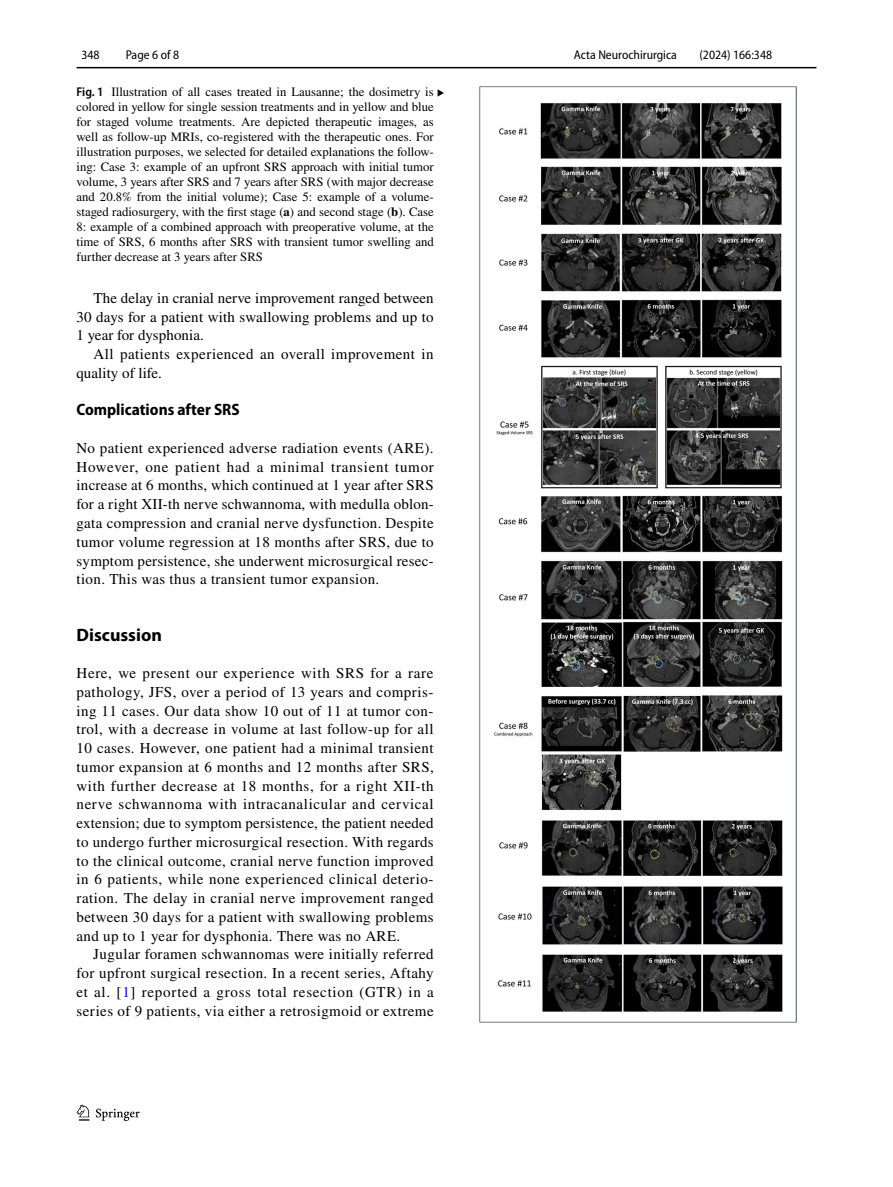
<style>
.page{position:relative;width:893px;height:1187px;background:#fff}
.page>*{position:absolute;margin:0;border:0;box-sizing:border-box;transform-origin:0 0}
.t1{font:700 18px "Myriad Pro";color:#000}
.t2{font:700 semi-condensed 16.5px "Myriad Pro";color:#000}
.t3{font:15px/18.8px "STIX";letter-spacing:.025em;color:#000;text-align:justify}
.t4{font:12.75px/15px "STIX";color:#000}
.t5{font:semi-condensed 12.75px "Myriad Pro";color:#000}
.s1{font-family:"Myriad Pro";font-weight:600;font-stretch:semi-condensed}
.s2{font-family:"STIX Math";font-size:12px}
.s3{font-weight:700}
.s4{color:#00f}
</style>
<div class="page">
<hr style="left:77px;top:67px;width:739px;height:1px;background:#000">
<svg style="left:77px;top:1104px;width:12px;height:16px"></svg>
<svg style="left:96px;top:1108px;width:44px;height:12px"></svg>
<img style="left:479px;top:87px;width:317px;height:935px">
<p class="t5" style="left:82px;top:48px;width:20px">348</p>
<p class="t5" style="left:126px;top:48px;width:55px">Page 6 of 8</p>
<p class="t5" style="left:574px;top:48px;width:105px">Acta Neurochirurgica</p>
<p class="t5" style="left:699px;top:48px;width:74px">(2024) 166:348</p>
<p class="t4" style="left:77px;top:85px;width:370px"><span class="s1">Fig. 1</span> Illustration of all cases treated in Lausanne; the dosimetry is <span class="s2">▸ </span>colored in yellow for single session treatments and in yellow and blue for staged volume treatments. Are depicted therapeutic images, as well as follow-up MRIs, co-registered with the therapeutic ones. For illustration purposes, we selected for detailed explanations the follow&shy;ing: Case 3: example of an upfront SRS approach with initial tumor volume, 3 years after SRS and 7 years after SRS (with major decrease and 20.8% from the initial volume); Case 5: example of a volume&shy;staged radiosurgery, with the first stage (<span class="s3">a</span>) and second stage (<span class="s3">b</span>). Case 8: example of a combined approach with preoperative volume, at the time of SRS, 6 months after SRS with transient tumor swelling and further decrease at 3 years after SRS</p>
<p class="t3" style="left:77px;top:289px;width:359px;text-indent:17px">The delay in cranial nerve improvement ranged between 30 days for a patient with swallowing problems and up to 1 year for dysphonia.</p>
<p class="t3" style="left:77px;top:346px;width:359px;text-indent:17px">All patients experienced an overall improvement in quality of life.</p>
<p class="t2" style="left:77px;top:400px;width:165px">Complications after SRS</p>
<p class="t3" style="left:77px;top:439px;width:359px">No patient experienced adverse radiation events (ARE).<br>However, one patient had a minimal transient tumor increase at 6 months, which continued at 1 year after SRS for a right XII-th nerve schwannoma, with medulla oblon&shy;gata compression and cranial nerve dysfunction. Despite tumor volume regression at 18 months after SRS, due to symptom persistence, she underwent microsurgical resec&shy;tion. This was thus a transient tumor expansion.</p>
<p class="t1" style="left:77px;top:622px;width:87px">Discussion</p>
<p class="t3" style="left:77px;top:664px;width:359px">Here, we present our experience with SRS for a rare pathology, JFS, over a period of 13 years and compris&shy;ing 11 cases. Our data show 10 out of 11 at tumor con&shy;trol, with a decrease in volume at last follow-up for all 10 cases. However, one patient had a minimal transient tumor expansion at 6 months and 12 months after SRS, with further decrease at 18 months, for a right XII-th nerve schwannoma with intracanalicular and cervical extension; due to symptom persistence, the patient needed to undergo further microsurgical resection. With regards to the clinical outcome, cranial nerve function improved in 6 patients, while none experienced clinical deterio&shy;ration. The delay in cranial nerve improvement ranged between 30 days for a patient with swallowing problems and up to 1 year for dysphonia. There was no ARE.</p>
<p class="t3" style="left:77px;top:946px;width:359px;text-indent:17px">Jugular foramen schwannomas were initially referred for upfront surgical resection. In a recent series, Aftahy et al. [<span class="s4">1</span>] reported a gross total resection (GTR) in a series of 9 patients, via either a retrosigmoid or extreme</p>
</div>
